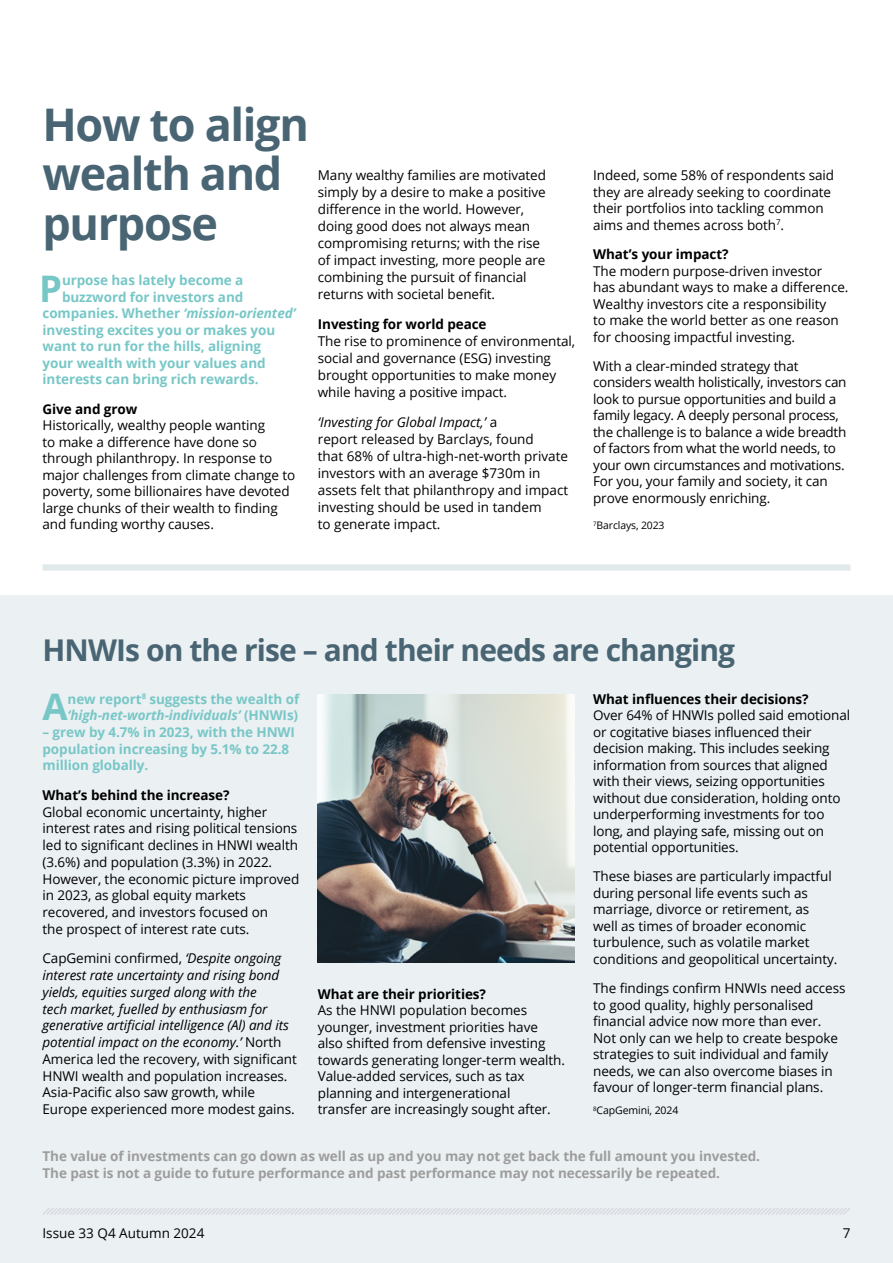
<style>
.page{position:relative;width:893px;height:1263px;background:#fff}
.page>*{position:absolute;margin:0;border:0;box-sizing:border-box;transform-origin:0 0}
.t1{font:700 45px/49.5px "Open Sans";letter-spacing:-.03em;color:#496573}
.t2{font:700 36.6px "Open Sans";color:#78c7c7}
.t3{font:700 30px "Open Sans";letter-spacing:-.03em;color:#496573}
.t4{font:13.5px/16.5px "Open Sans";letter-spacing:-.005em;color:#000}
.t5{font:italic 13.5px/16.8px "Open Sans";letter-spacing:-.005em;color:#000}
.t6{font:700 13.5px/16.8px "Open Sans";letter-spacing:-.005em;color:#78c7c7}
.t7{font:700 13.5px/16.5px "Open Sans";letter-spacing:-.005em;color:#9d9d9c}
.t8{font:700 13.5px "Open Sans";letter-spacing:-.005em;color:#000}
.t9{font:italic 700 13.5px "Open Sans";letter-spacing:-.005em;color:#78c7c7}
.t10{font:10.5px "Open Sans";letter-spacing:-.01em;color:#000}
.t11{font:10.35px "Open Sans";letter-spacing:-.01em;color:#000}
.s1{font-style:normal}
.s2{font-style:italic}
</style>
<div class="page">
<div style="left:0;top:595px;width:893px;height:668px;background:#ebf0f3"></div>
<svg style="left:43px;top:1208px;width:807px;height:7px"></svg>
<div style="left:43px;top:564px;width:807px;height:7px;background:#e2e9ed"></div>
<img style="left:318px;top:694px;width:257px;height:268px">
<h1 class="t1" style="left:43px;top:99px;width:268px">How to align wealth and purpose</h1>
<h2 class="t2" style="left:39px;top:263px;width:24px">P</h2>
<p class="t6" style="left:62px;top:272px;width:183px">urpose has lately become a</p>
<p class="t6" style="left:62px;top:288px;width:183px">buzzword for investors and</p>
<p class="t9" style="left:43px;top:304px;width:255px"><span class="s1">companies. Whether</span> ‘mission-oriented’</p>
<p class="t6" style="left:43px;top:321px;width:234px">investing excites you or makes you</p>
<p class="t6" style="left:43px;top:338px;width:220px">want to run for the hills, aligning</p>
<p class="t6" style="left:43px;top:354px;width:225px">your wealth with your values and</p>
<p class="t6" style="left:43px;top:371px;width:218px">interests can bring rich rewards.</p>
<p class="t8" style="left:43px;top:399px;width:96px">Give and grow</p>
<p class="t4" style="left:43px;top:417px;width:254px">Historically, wealthy people wanting<br>to make a difference have done so through philanthropy. In response to major challenges from climate change to poverty, some billionaires have devoted large chunks of their wealth to finding and funding worthy causes.</p>
<p class="t4" style="left:318px;top:167px;width:230px;line-height:17px">Many wealthy families are motivated simply by a desire to make a positive difference in the world. However, doing good does not always mean compromising returns; with the rise of impact investing, more people are combining the pursuit of financial returns with societal benefit.</p>
<p class="t8" style="left:318px;top:315px;width:170px">Investing for world peace</p>
<p class="t4" style="left:318px;top:332px;width:259px;line-height:17px">The rise to prominence of environmental, social and governance (ESG) investing brought opportunities to make money while having a positive impact.</p>
<p class="t4" style="left:318px;top:413px;width:252px;line-height:17px"><span class="s2">‘Investing for Global Impact,’</span> a<br>report released by Barclays, found<br>that 68% of ultra-high-net-worth private investors with an average $730m in assets felt that philanthropy and impact investing should be used in tandem<br>to generate impact.</p>
<p class="t4" style="left:593px;top:167px;width:243px">Indeed, some 58% of respondents said they are already seeking to coordinate their portfolios into tackling common aims and themes across both<sup>7</sup>.</p>
<p class="t8" style="left:593px;top:245px;width:137px">What’s your impact?</p>
<p class="t4" style="left:593px;top:262px;width:257px">The modern purpose-driven investor<br>has abundant ways to make a difference.<br>Wealthy investors cite a responsibility<br>to make the world better as one reason for choosing impactful investing.</p>
<p class="t4" style="left:593px;top:357px;width:255px">With a clear-minded strategy that considers wealth holistically, investors can look to pursue opportunities and build a family legacy. A deeply personal process, the challenge is to balance a wide breadth of factors from what the world needs, to your own circumstances and motivations.<br>For you, your family and society, it can prove enormously enriching.</p>
<p class="t11" style="left:593px;top:518px;width:73px"><sup>7</sup>Barclays, 2023</p>
<h3 class="t3" style="left:43px;top:629px;width:694px">HNWIs on the rise – and their needs are changing</h3>
<h2 class="t2" style="left:43px;top:681px;width:27px">A</h2>
<p class="t6" style="left:68px;top:690px;width:233px">new report<sup>8</sup> suggests the wealth of <span class="s2">‘high-net-worth-individuals’</span> (HNWIs)</p>
<p class="t6" style="left:43px;top:723px;width:254px">– grew by 4.7% in 2023, with the HNWI population increasing by 5.1% to 22.8 million globally.</p>
<p class="t8" style="left:43px;top:785px;width:188px">What’s behind the increase?</p>
<p class="t4" style="left:43px;top:803px;width:258px">Global economic uncertainty, higher interest rates and rising political tensions led to significant declines in HNWI wealth (3.6%) and population (3.3%) in 2022.<br>However, the economic picture improved in 2023, as global equity markets recovered, and investors focused on<br>the prospect of interest rate cuts.</p>
<p class="t5" style="left:43px;top:950px;width:256px"><span class="s1">CapGemini confirmed,</span> ‘Despite ongoing interest rate uncertainty and rising bond yields, equities surged along with the<br>tech market, fuelled by enthusiasm for generative artificial intelligence (Al) and its potential impact on the economy.’ <span class="s1">North America led the recovery, with significant HNWI wealth and population increases.<br>Asia-Pacific also saw growth, while Europe experienced more modest gains.</span></p>
<p class="t8" style="left:318px;top:984px;width:170px">What are their priorities?</p>
<p class="t4" style="left:318px;top:1002px;width:249px">As the HNWI population becomes younger, investment priorities have also shifted from defensive investing towards generating longer-term wealth.<br>Value-added services, such as tax planning and intergenerational<br>transfer are increasingly sought after.</p>
<p class="t8" style="left:593px;top:689px;width:217px">What influences their decisions?</p>
<p class="t4" style="left:593px;top:707px;width:258px">Over 64% of HNWIs polled said emotional or cogitative biases influenced their decision making. This includes seeking information from sources that aligned with their views, seizing opportunities without due consideration, holding onto underperforming investments for too long, and playing safe, missing out on potential opportunities.</p>
<p class="t4" style="left:593px;top:868px;width:246px">These biases are particularly impactful during personal life events such as marriage, divorce or retirement, as<br>well as times of broader economic turbulence, such as volatile market conditions and geopolitical uncertainty.</p>
<p class="t4" style="left:593px;top:980px;width:254px">The findings confirm HNWIs need access to good quality, highly personalised financial advice now more than ever.<br>Not only can we help to create bespoke strategies to suit individual and family needs, we can also overcome biases in favour of longer-term financial plans.</p>
<p class="t10" style="left:593px;top:1103px;width:87px"><sup>8</sup>CapGemini, 2024</p>
<p class="t7" style="left:43px;top:1148px;width:719px">The value of investments can go down as well as up and you may not get back the full amount you invested.<br>The past is not a guide to future performance and past performance may not necessarily be repeated.</p>
<p class="t4" style="left:43px;top:1224px;width:163px">Issue 33 Q4 Autumn 2024</p>
<p class="t4" style="left:843px;top:1224px;width:9px">7</p>
</div>
